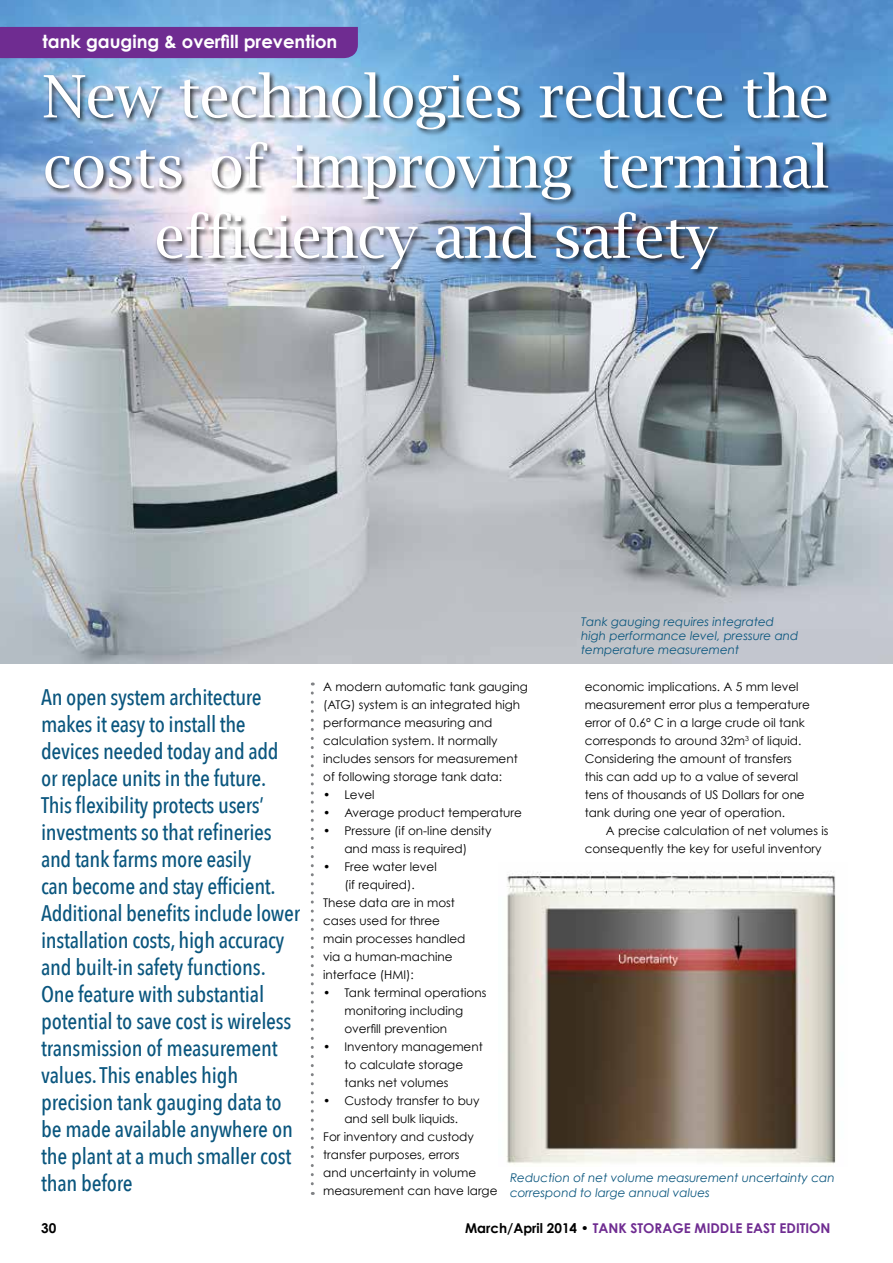
<style>
.page{position:relative;width:893px;height:1263px;background:#fff}
.page>*{position:absolute;margin:0;border:0;box-sizing:border-box;transform-origin:0 0}
.t1{font:58.5px/70.2px "Lucida Bright";letter-spacing:-.02em;color:#fff;text-align:center}
.t2{font:500 22.5px/27px "Avenir Next Condensed";letter-spacing:-.015em;color:#0a567e}
.t3{font:700 18px "Century Gothic";color:#fff}
.t4{font:700 13.5px "Century Gothic";color:#6f2c91}
.t5{font:700 13.5px "Century Gothic";color:#000}
.t6{font:12px/18px "Century Gothic";color:#000}
.t7{font:italic 12px/14.4px "Century Gothic";color:#0a567e}
.s1{color:#000}
</style>
<div class="page">
<img style="left:0;top:0;width:893px;height:663px">
<div style="left:0;top:27px;width:358px;height:31px;background:#6f2c91"></div>
<div style="left:42px;top:71px;width:793px;height:205px;background:#000;opacity:.75"></div>
<svg style="left:311px;top:693px;width:3px;height:502px"></svg>
<img style="left:506px;top:871px;width:330px;height:294px">
<h3 class="t3" style="left:43px;top:30px;width:296px">tank gauging &amp; overfill prevention</h3>
<h1 class="t1" style="left:43px;top:61px;width:788px">New technologies reduce the costs of improving terminal efficiency and safety</h1>
<p class="t2" style="left:41px;top:684px;width:260px">An open system architecture makes it easy to install the devices needed today and add or replace units in the future.<br>This flexibility protects users’ investments so that refineries and tank farms more easily<br>can become and stay efficient.<br>Additional benefits include lower installation costs, high accuracy and built-in safety functions.<br>One feature with substantial potential to save cost is wireless transmission of measurement values. This enables high precision tank gauging data to be made available anywhere on the plant at a much smaller cost than before</p>
<p class="t7" style="left:581px;top:614px;width:219px">Tank gauging requires integrated high performance level, pressure and temperature measurement</p>
<p class="t6" style="left:323px;top:677px;width:206px">A modern automatic tank gauging (ATG) system is an integrated high performance measuring and calculation system. It normally includes sensors for measurement of following storage tank data:</p>
<p class="t6" style="left:323px;top:785px;width:53px">• Level</p>
<p class="t6" style="left:323px;top:803px;width:200px">• Average product temperature</p>
<p class="t6" style="left:323px;top:821px;width:170px;text-align:center">• Pressure (if on-line density and mass is required)</p>
<p class="t6" style="left:323px;top:857px;width:115px">• Free water level</p>
<p class="t6" style="left:344px;top:875px;width:72px">(if required).</p>
<p class="t6" style="left:323px;top:893px;width:133px">These data are in most</p>
<p class="t6" style="left:323px;top:911px;width:118px">cases used for three</p>
<p class="t6" style="left:323px;top:929px;width:144px">main processes handled</p>
<p class="t6" style="left:323px;top:947px;width:131px">via a human-machine</p>
<p class="t6" style="left:323px;top:965px;width:92px">interface (HMI):</p>
<p class="t6" style="left:344px;top:983px;width:144px;text-indent:-21px">• Tank terminal operations monitoring including overfill prevention</p>
<p class="t6" style="left:344px;top:1037px;width:140px;text-indent:-21px">• Inventory management to calculate storage tanks net volumes</p>
<p class="t6" style="left:323px;top:1091px;width:158px">• Custody transfer to buy</p>
<p class="t6" style="left:344px;top:1109px;width:115px">and sell bulk liquids.</p>
<p class="t6" style="left:323px;top:1127px;width:152px">For inventory and custody</p>
<p class="t6" style="left:323px;top:1145px;width:138px">transfer purposes, errors</p>
<p class="t6" style="left:323px;top:1163px;width:154px">and uncertainty in volume</p>
<p class="t6" style="left:323px;top:1181px;width:176px">measurement can have large</p>
<p class="t6" style="left:585px;top:677px;width:227px">economic implications. A 5 mm level measurement error plus a temperature error of 0.6° C in a large crude oil tank corresponds to around 32m<sup>3</sup> of liquid.<br>Considering the amount of transfers this can add up to a value of several tens of thousands of US Dollars for one tank during one year of operation.</p>
<p class="t6" style="left:585px;top:821px;width:245px;text-indent:21px">A precise calculation of net volumes is consequently the key for useful inventory</p>
<p class="t7" style="left:510px;top:1171px;width:326px">Reduction of net volume measurement uncertainty can correspond to large annual values</p>
<p class="t5" style="left:41px;top:1220px;width:17px">30</p>
<p class="t4" style="left:465px;top:1220px;width:367px"><span class="s1">March/April 2014 •</span> TANK STORAGE MIDDLE EAST EDITION</p>
</div>
